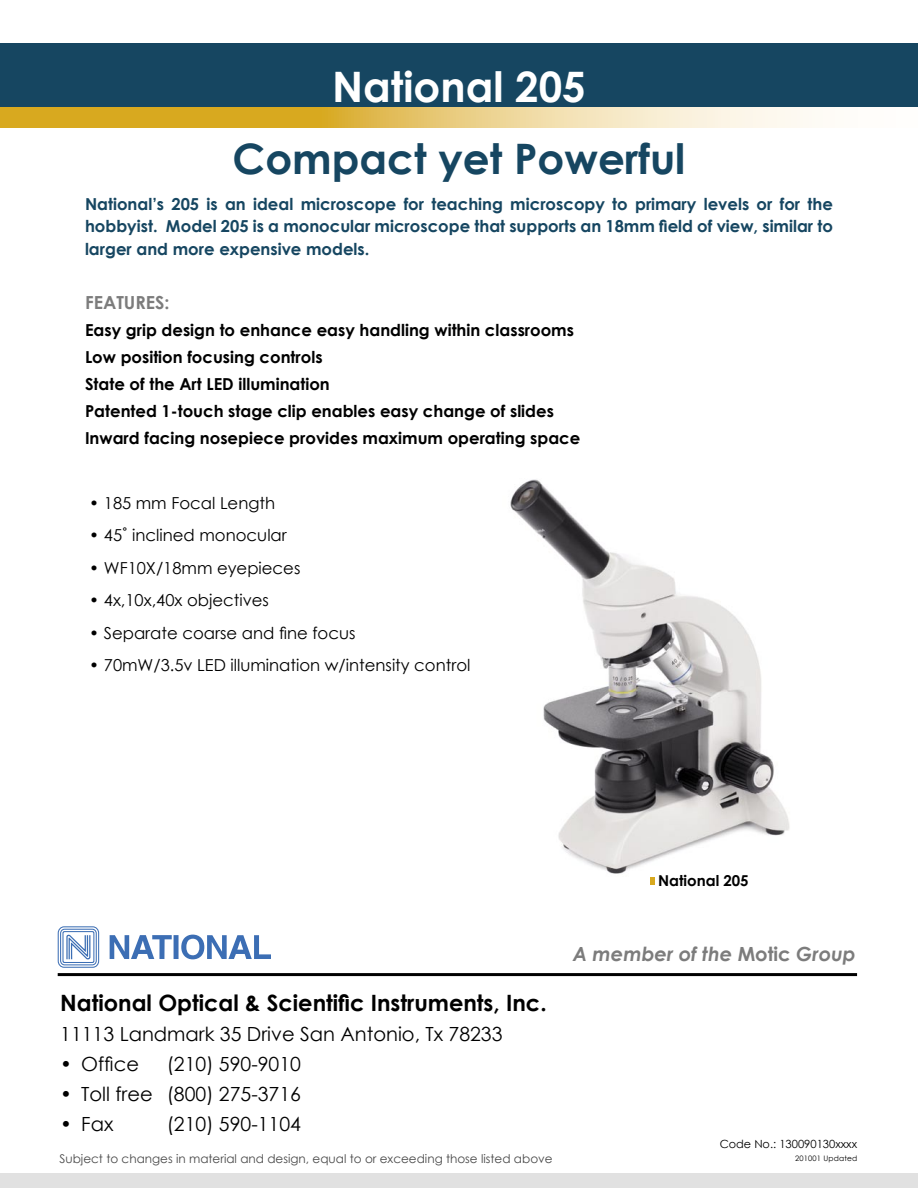
<style>
.page{position:relative;width:918px;height:1188px;background:#fff}
.page>*{position:absolute;margin:0;border:0;box-sizing:border-box;transform-origin:0 0}
.heading{font:700 42px "Century Gothic";color:#164661}
.heading-2{font:700 42px "Century Gothic";color:#fff}
.t1{font:700 22.5px "Century Gothic";color:#000}
.t2{font:19.5px "Century Gothic";color:#000}
.t3{font:italic 700 19.5px "Century Gothic";color:#7c7c7c}
.heading-3{font:700 18px "Century Gothic";color:#7c7c7c}
.body_text{font:700 16.5px "Century Gothic";color:#000}
.title{font:700 16.5px/22.5px "Century Gothic";color:#164661;text-align:justify}
.point_text{font:16.5px "Century Gothic";color:#000}
.t4{font:700 15px "Century Gothic";color:#000}
.t5{font:12px "Century Gothic";color:#484848}
.t6{font:11.25px "Century Gothic";color:#000}
.t7{font:7.5px "Century Gothic";letter-spacing:.025em;color:#000}
.s1{font-style:normal}
</style>
<div class="page">
<img style="left:510px;top:479px;width:280px;height:406px">
<svg style="left:0;top:107px;width:815px;height:21px;background:#e6c871"></svg>
<div style="left:0;top:43px;width:918px;height:64px;background:#164661"></div>
<div style="left:0;top:1174px;width:918px;height:14px;background:#e1e1e1"></div>
<svg style="left:650px;top:878px;width:4px;height:7px"></svg>
<svg style="left:110px;top:935px;width:161px;height:24px"></svg>
<svg style="left:58px;top:926px;width:41px;height:42px"></svg>
<hr style="left:58px;top:973px;width:799px;height:3px;background:#000">
<p class="heading-2" style="left:332px;top:55px;width:255px">National 205</p>
<p class="heading" style="left:233px;top:127px;width:454px">Compact yet Powerful</p>
<p class="title" style="left:85px;top:192px;width:749px">National’s 205 is an ideal microscope for teaching microscopy to primary levels or for the hobbyist. Model 205 is a monocular microscope that supports an 18mm field of view, similar to larger and more expensive models.</p>
<p class="heading-3" style="left:85px;top:289px;width:86px">FEATURES:</p>
<p class="body_text" style="left:85px;top:317px;width:491px">Easy grip design to enhance easy handling within classrooms</p>
<p class="body_text" style="left:85px;top:344px;width:239px">Low position focusing controls</p>
<p class="body_text" style="left:85px;top:371px;width:246px">State of the Art LED illumination</p>
<p class="body_text" style="left:85px;top:398px;width:470px">Patented 1-touch stage clip enables easy change of slides</p>
<p class="body_text" style="left:85px;top:425px;width:497px">Inward facing nosepiece provides maximum operating space</p>
<p class="point_text" style="left:89px;top:491px;width:187px">• 185 mm Focal Length</p>
<p class="point_text" style="left:89px;top:524px;width:199px">• 45˚ inclined monocular</p>
<p class="point_text" style="left:89px;top:556px;width:213px">• WF10X/18mm eyepieces</p>
<p class="point_text" style="left:89px;top:589px;width:181px">• 4x,10x,40x objectives</p>
<p class="point_text" style="left:89px;top:621px;width:268px">• Separate coarse and fine focus</p>
<p class="point_text" style="left:89px;top:654px;width:383px">• 70mW/3.5v LED illumination w/intensity control</p>
<p class="t1" style="left:60px;top:986px;width:488px">National Optical &amp; Scientific Instruments, Inc.</p>
<p class="t2" style="left:60px;top:1021px;width:444px">11113 Landmark 35 Drive San Antonio, Tx 78233</p>
<p class="t2" style="left:60px;top:1051px;width:80px">• Office</p>
<p class="t2" style="left:167px;top:1051px;width:136px">(210) 590-9010</p>
<p class="t2" style="left:60px;top:1081px;width:242px">• Toll free (800) 275-3716</p>
<p class="t2" style="left:60px;top:1111px;width:55px">• Fax</p>
<p class="t2" style="left:167px;top:1111px;width:136px">(210) 590-1104</p>
<p class="t4" style="left:658px;top:869px;width:92px">National 205</p>
<p class="t3" style="left:573px;top:940px;width:285px">A member of the <span class="s1">Motic</span> Group</p>
<p class="t6" style="left:720px;top:1136px;width:139px">Code No.: 130090130xxxx</p>
<p class="t5" style="left:60px;top:1150px;width:495px">Subject to changes in material and design, equal to or exceeding those listed above</p>
<p class="t7" style="left:795px;top:1153px;width:64px">201001 Updated</p>
</div>
